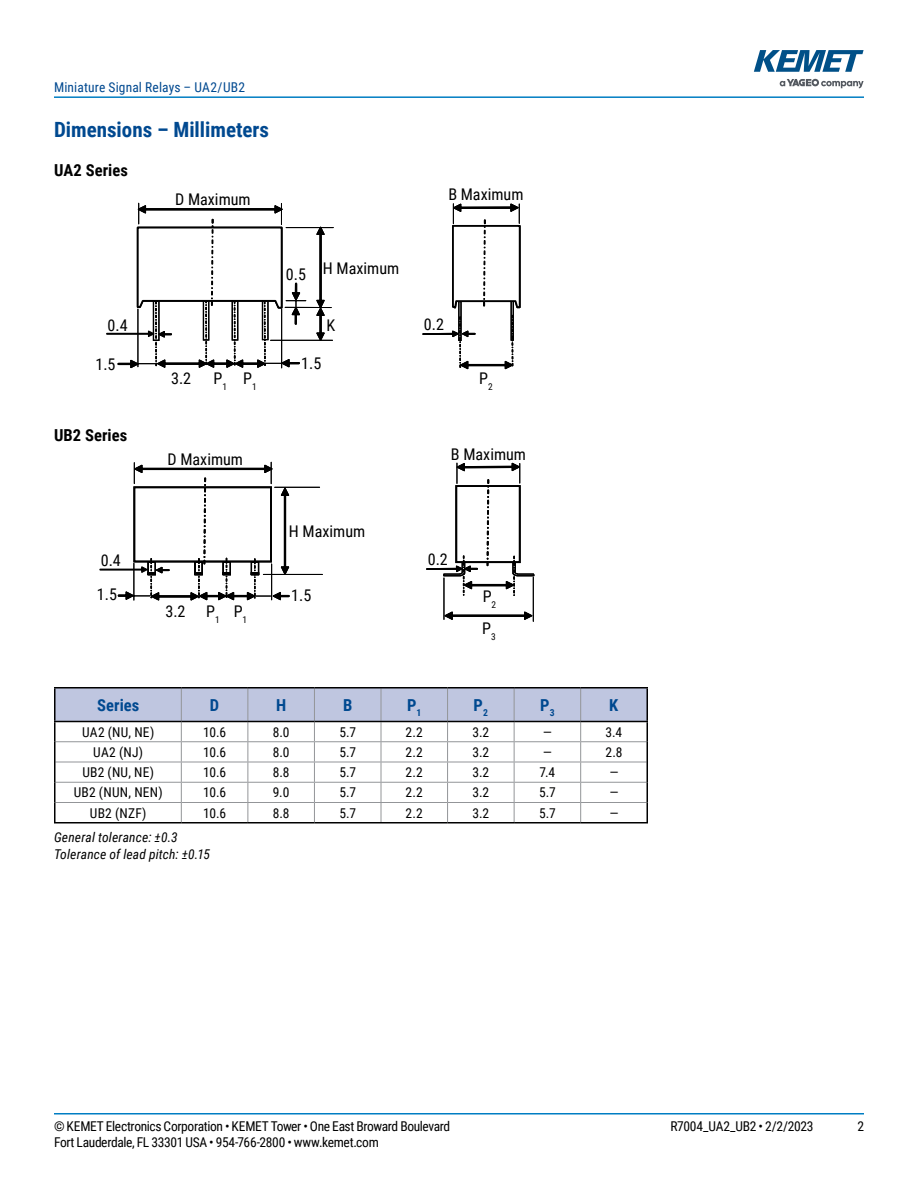
<style>
.page{position:relative;width:918px;height:1188px;background:#fff}
.page>*{position:absolute;margin:0;border:0;box-sizing:border-box;transform-origin:0 0}
.t1{font:700 21px "Roboto Condensed";color:#004990}
.t2{font:700 16.5px "Roboto Condensed";letter-spacing:.005em;color:#000}
.t3{font:700 16.5px "Roboto Condensed";color:#004990}
.t4{font:16.05px/31.8px "Roboto Condensed";color:#000}
.t5{font:13.5px "Roboto Condensed";letter-spacing:-.025em;color:#000}
.t6{font:italic 13.5px/18px "Roboto Condensed";letter-spacing:.01em;color:#000}
.t7{font:13.5px "Roboto Condensed";letter-spacing:.01em;color:#004990}
.t8{font:13.5px "Roboto Condensed";letter-spacing:.02em;color:#000}
</style>
<div class="page">
<hr style="left:54px;top:1113px;width:810px;height:2px;background:#007dc3">
<hr style="left:54px;top:96px;width:810px;height:2px;background:#007dc3">
<svg style="left:780px;top:79px;width:84px;height:9px"></svg>
<svg style="left:754px;top:50px;width:110px;height:22px"></svg>
<hr style="left:271px;top:340px;width:62px;height:1px;background:#000">
<hr style="left:286px;top:227px;width:47px;height:1px;background:#000">
<hr style="left:285px;top:307px;width:46px;height:1px;background:#000">
<svg style="left:106px;top:203px;width:200px;height:165px"></svg>
<svg style="left:316px;top:226px;width:9px;height:114px"></svg>
<svg style="left:423px;top:204px;width:98px;height:165px"></svg>
<hr style="left:263px;top:574px;width:59px;height:1px;background:#000">
<hr style="left:275px;top:487px;width:45px;height:1px;background:#000">
<hr style="left:444px;top:578px;width:1px;height:41px;background:#000">
<hr style="left:533px;top:577px;width:1px;height:44px;background:#000">
<svg style="left:444px;top:612px;width:89px;height:8px"></svg>
<svg style="left:100px;top:462px;width:189px;height:138px"></svg>
<svg style="left:427px;top:463px;width:108px;height:133px"></svg>
<hr style="left:54px;top:687px;width:127px;height:2px;background:#000">
<hr style="left:181px;top:687px;width:67px;height:2px;background:#000">
<hr style="left:248px;top:687px;width:66px;height:2px;background:#000">
<hr style="left:314px;top:687px;width:67px;height:2px;background:#000">
<hr style="left:381px;top:687px;width:67px;height:2px;background:#000">
<hr style="left:448px;top:687px;width:66px;height:2px;background:#000">
<hr style="left:514px;top:687px;width:67px;height:2px;background:#000">
<hr style="left:581px;top:687px;width:67px;height:2px;background:#000">
<svg style="left:54px;top:688px;width:594px;height:134px"></svg>
<hr style="left:54px;top:822px;width:127px;height:2px;background:#000">
<hr style="left:181px;top:822px;width:67px;height:2px;background:#000">
<hr style="left:248px;top:822px;width:66px;height:2px;background:#000">
<hr style="left:314px;top:822px;width:67px;height:2px;background:#000">
<hr style="left:381px;top:822px;width:67px;height:2px;background:#000">
<hr style="left:448px;top:822px;width:66px;height:2px;background:#000">
<hr style="left:514px;top:822px;width:67px;height:2px;background:#000">
<hr style="left:581px;top:822px;width:67px;height:2px;background:#000">
<p class="t7" style="left:54px;top:78px;width:193px">Miniature Signal Relays – UA2/UB2</p>
<h1 class="t1" style="left:54px;top:115px;width:217px">Dimensions – Millimeters</h1>
<p class="t2" style="left:54px;top:159px;width:75px">UA2 Series</p>
<p class="t4" style="left:175px;top:182px;width:77px">D Maximum</p>
<p class="t4" style="left:286px;top:258px;width:22px">0.5</p>
<p class="t4" style="left:323px;top:251px;width:78px">H Maximum</p>
<p class="t4" style="left:108px;top:308px;width:22px">0.4</p>
<p class="t4" style="left:327px;top:309px;width:10px">K</p>
<p class="t4" style="left:95px;top:348px;width:22px">1.5</p>
<p class="t4" style="left:301px;top:347px;width:22px">1.5</p>
<p class="t2" style="left:54px;top:424px;width:75px">UB2 Series</p>
<p class="t4" style="left:101px;top:544px;width:22px">0.4</p>
<p class="t4" style="left:171px;top:362px;width:22px">3.2</p>
<p class="t4" style="left:214px;top:362px;width:15px">P<sub>1</sub></p>
<p class="t4" style="left:243px;top:362px;width:15px">P<sub>1</sub></p>
<p class="t4" style="left:168px;top:443px;width:77px">D Maximum</p>
<p class="t4" style="left:289px;top:515px;width:78px">H Maximum</p>
<p class="t4" style="left:448px;top:178px;width:77px">B Maximum</p>
<p class="t4" style="left:424px;top:308px;width:22px">0.2</p>
<p class="t4" style="left:479px;top:362px;width:15px">P<sub>2</sub></p>
<p class="t4" style="left:451px;top:438px;width:77px">B Maximum</p>
<p class="t4" style="left:428px;top:543px;width:22px">0.2</p>
<p class="t4" style="left:97px;top:578px;width:22px">1.5</p>
<p class="t4" style="left:291px;top:579px;width:22px">1.5</p>
<p class="t4" style="left:482px;top:580px;width:16px">P<sub>2<br></sub>P<sub>3</sub></p>
<p class="t4" style="left:165px;top:595px;width:22px">3.2</p>
<p class="t4" style="left:234px;top:595px;width:15px">P<sub>1</sub></p>
<p class="t4" style="left:206px;top:595px;width:15px">P<sub>1</sub></p>
<p class="t3" style="left:97px;top:693px;width:44px">Series</p>
<p class="t3" style="left:210px;top:693px;width:11px">D</p>
<p class="t3" style="left:276px;top:693px;width:12px">H</p>
<p class="t3" style="left:343px;top:693px;width:11px">B</p>
<p class="t3" style="left:407px;top:693px;width:16px">P<sub>1</sub></p>
<p class="t3" style="left:474px;top:693px;width:16px">P<sub>2</sub></p>
<p class="t3" style="left:540px;top:693px;width:16px">P<sub>3</sub></p>
<p class="t3" style="left:609px;top:693px;width:11px">K</p>
<p class="t5" style="left:82px;top:723px;width:74px">UA2 (NU, NE)</p>
<p class="t5" style="left:203px;top:723px;width:24px">10.6</p>
<p class="t5" style="left:273px;top:723px;width:18px">8.0</p>
<p class="t5" style="left:339px;top:723px;width:18px">5.7</p>
<p class="t5" style="left:406px;top:723px;width:19px">2.2</p>
<p class="t5" style="left:472px;top:723px;width:18px">3.2</p>
<p class="t5" style="left:543px;top:723px;width:11px">—</p>
<p class="t5" style="left:605px;top:723px;width:18px">3.4</p>
<p class="t5" style="left:93px;top:743px;width:51px">UA2 (NJ)</p>
<p class="t5" style="left:203px;top:743px;width:24px">10.6</p>
<p class="t5" style="left:273px;top:743px;width:18px">8.0</p>
<p class="t5" style="left:339px;top:743px;width:18px">5.7</p>
<p class="t5" style="left:406px;top:743px;width:19px">2.2</p>
<p class="t5" style="left:472px;top:743px;width:18px">3.2</p>
<p class="t5" style="left:543px;top:743px;width:11px">—</p>
<p class="t5" style="left:605px;top:743px;width:19px">2.8</p>
<p class="t5" style="left:82px;top:763px;width:73px">UB2 (NU, NE)</p>
<p class="t5" style="left:203px;top:763px;width:24px">10.6</p>
<p class="t5" style="left:273px;top:763px;width:18px">8.8</p>
<p class="t5" style="left:339px;top:763px;width:18px">5.7</p>
<p class="t5" style="left:406px;top:763px;width:19px">2.2</p>
<p class="t5" style="left:472px;top:763px;width:18px">3.2</p>
<p class="t5" style="left:539px;top:763px;width:17px">7.4</p>
<p class="t5" style="left:609px;top:763px;width:11px">—</p>
<p class="t8" style="left:74px;top:783px;width:90px">UB2 (NUN, NEN)</p>
<p class="t5" style="left:203px;top:783px;width:24px">10.6</p>
<p class="t5" style="left:273px;top:783px;width:18px">9.0</p>
<p class="t5" style="left:339px;top:783px;width:18px">5.7</p>
<p class="t5" style="left:406px;top:783px;width:19px">2.2</p>
<p class="t5" style="left:472px;top:783px;width:18px">3.2</p>
<p class="t5" style="left:539px;top:783px;width:18px">5.7</p>
<p class="t5" style="left:609px;top:783px;width:11px">—</p>
<p class="t5" style="left:90px;top:803px;width:58px">UB2 (NZF)</p>
<p class="t5" style="left:203px;top:803px;width:24px">10.6</p>
<p class="t5" style="left:273px;top:803px;width:18px">8.8</p>
<p class="t5" style="left:339px;top:803px;width:18px">5.7</p>
<p class="t5" style="left:406px;top:803px;width:19px">2.2</p>
<p class="t5" style="left:472px;top:803px;width:18px">3.2</p>
<p class="t5" style="left:539px;top:803px;width:18px">5.7</p>
<p class="t5" style="left:609px;top:803px;width:11px">—</p>
<p class="t6" style="left:54px;top:827px;width:158px">General tolerance: ±0.3<br>Tolerance of lead pitch: ±0.15</p>
<p class="t5" style="left:54px;top:1116px;width:398px">© KEMET Electronics Corporation • KEMET Tower • One East Broward Boulevard</p>
<p class="t5" style="left:670px;top:1116px;width:145px">R7004_UA2_UB2 • 2/2/2023</p>
<p class="t5" style="left:857px;top:1116px;width:8px">2</p>
<p class="t5" style="left:54px;top:1133px;width:326px">Fort Lauderdale, FL 33301 USA • 954-766-2800 • www.kemet.com</p>
</div>
